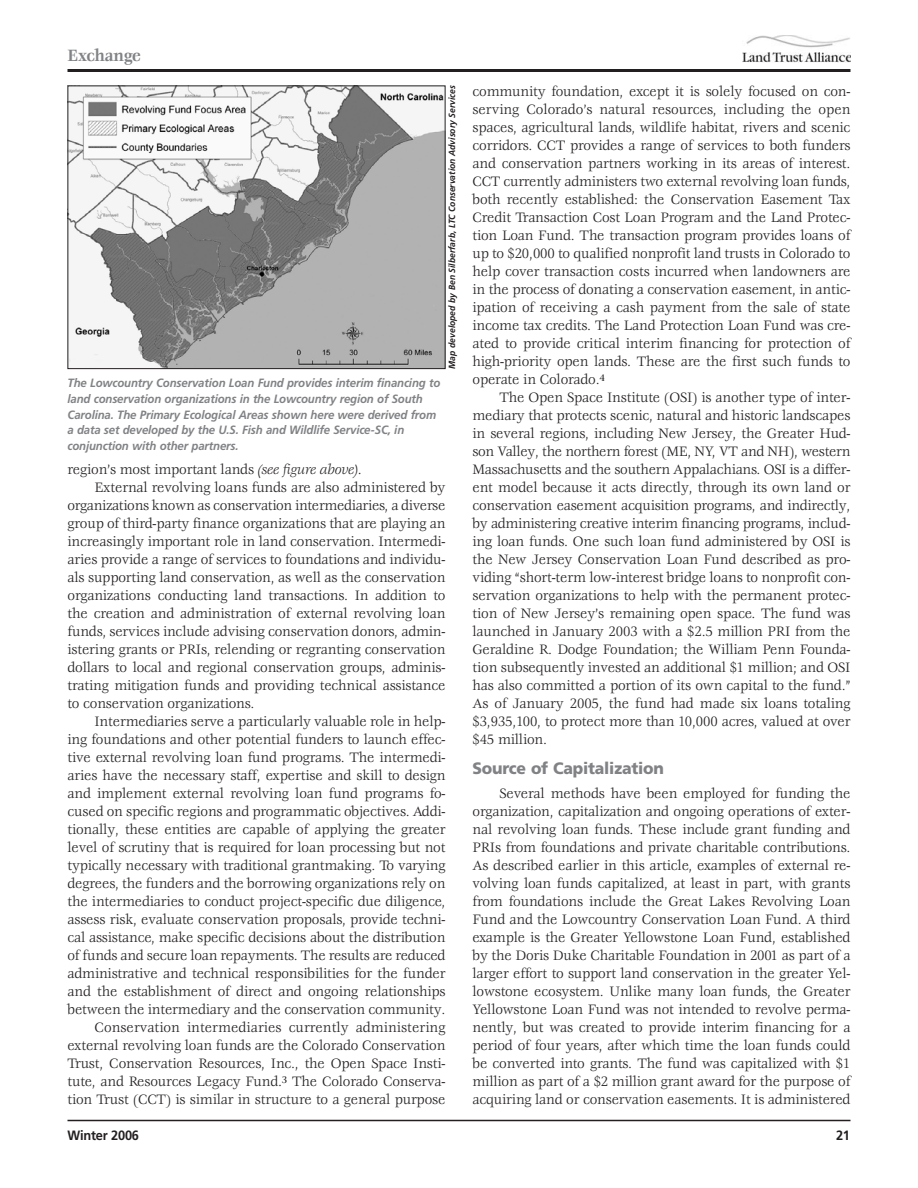
<style>
.page{position:relative;width:918px;height:1188px;background:#fff}
.page>*{position:absolute;margin:0;border:0;box-sizing:border-box;transform-origin:0 0}
.t1{font:700 18px "Veljovic";letter-spacing:-.015em;color:#808285;scale:.9 1}
.t2{font:900 16.5px "Frutiger";letter-spacing:-.01em;color:#808285;scale:.95 1}
.t3{font:15px/18px "Veljovic";letter-spacing:-.01em;color:#231f20;text-align:justify;scale:.95 1}
.t4{font:700 13.5px "Frutiger";letter-spacing:-.015em;color:#231f20;scale:.95 1}
.t5{font:italic 700 12px/15.8px "Frutiger";letter-spacing:-.01em;color:#808285;scale:.95 1}
.t6{font:italic 700 9px "Frutiger";color:#231f20;scale:.95 1}
.s1{font-style:italic}
</style>
<div class="page">
<img style="left:742px;top:35px;width:108px;height:28px">
<hr style="left:68px;top:69px;width:782px;height:3px;background:#231f20">
<hr style="left:68px;top:1120px;width:782px;height:1px;background:#231f20">
<img style="left:70px;top:88px;width:374px;height:279px">
<div style="left:68px;top:86px;width:378px;height:283px;border:1px solid #231f20"></div>
<p class="t1" style="left:68px;top:48px;width:83px">Exchange</p>
<p class="t5" style="left:68px;top:376px;width:394px">The Lowcountry Conservation Loan Fund provides interim financing to land conservation organizations in the Lowcountry region of South Carolina. The Primary Ecological Areas shown here were derived from a data set developed by the U.S. Fish and Wildlife Service-SC, in conjunction with other partners.</p>
<p class="t6" style="left:448px;top:369px;width:300px;rotate:-90deg">Map developed by Ben Silberfarb, LTC Conservation Advisory Services</p>
<p class="t3" style="left:68px;top:461px;width:311px">region’s most important lands <span class="s1">(see figure above)</span>.</p>
<p class="t3" style="left:94px;top:479px;width:371px">External revolving loans funds are also administered by</p>
<p class="t3" style="left:68px;top:497px;width:399px">organizations known as conservation intermediaries, a diverse</p>
<p class="t3" style="left:68px;top:515px;width:399px">group of third-party finance organizations that are playing an</p>
<p class="t3" style="left:68px;top:533px;width:399px">increasingly important role in land conservation. Intermedi-</p>
<p class="t3" style="left:68px;top:551px;width:399px">aries provide a range of services to foundations and individu-</p>
<p class="t3" style="left:68px;top:569px;width:399px">als supporting land conservation, as well as the conservation</p>
<p class="t3" style="left:68px;top:587px;width:399px">organizations conducting land transactions. In addition to</p>
<p class="t3" style="left:68px;top:605px;width:399px">the creation and administration of external revolving loan</p>
<p class="t3" style="left:68px;top:623px;width:399px">funds, services include advising conservation donors, admin-</p>
<p class="t3" style="left:68px;top:641px;width:399px">istering grants or PRIs, relending or regranting conservation</p>
<p class="t3" style="left:68px;top:659px;width:399px">dollars to local and regional conservation groups, adminis-</p>
<p class="t3" style="left:68px;top:677px;width:399px">trating mitigation funds and providing technical assistance</p>
<p class="t3" style="left:68px;top:695px;width:198px">to conservation organizations.</p>
<p class="t3" style="left:94px;top:713px;width:371px">Intermediaries serve a particularly valuable role in help-</p>
<p class="t3" style="left:68px;top:731px;width:399px">ing foundations and other potential funders to launch effec-</p>
<p class="t3" style="left:68px;top:749px;width:399px">tive external revolving loan fund programs. The intermedi-</p>
<p class="t3" style="left:68px;top:767px;width:399px">aries have the necessary staff, expertise and skill to design</p>
<p class="t3" style="left:68px;top:785px;width:399px">and implement external revolving loan fund programs fo-</p>
<p class="t3" style="left:68px;top:803px;width:399px">cused on specific regions and programmatic objectives. Addi-</p>
<p class="t3" style="left:68px;top:821px;width:399px">tionally, these entities are capable of applying the greater</p>
<p class="t3" style="left:68px;top:839px;width:399px">level of scrutiny that is required for loan processing but not</p>
<p class="t3" style="left:68px;top:857px;width:399px">typically necessary with traditional grantmaking. To varying</p>
<p class="t3" style="left:68px;top:875px;width:399px">degrees, the funders and the borrowing organizations rely on</p>
<p class="t3" style="left:68px;top:893px;width:399px">the intermediaries to conduct project-specific due diligence,</p>
<p class="t3" style="left:68px;top:911px;width:399px">assess risk, evaluate conservation proposals, provide techni-</p>
<p class="t3" style="left:68px;top:929px;width:399px">cal assistance, make specific decisions about the distribution</p>
<p class="t3" style="left:68px;top:947px;width:399px">of funds and secure loan repayments. The results are reduced</p>
<p class="t3" style="left:68px;top:965px;width:399px">administrative and technical responsibilities for the funder</p>
<p class="t3" style="left:68px;top:983px;width:399px">and the establishment of direct and ongoing relationships</p>
<p class="t3" style="left:68px;top:1001px;width:399px">between the intermediary and the conservation community.</p>
<p class="t3" style="left:94px;top:1019px;width:371px">Conservation intermediaries currently administering</p>
<p class="t3" style="left:68px;top:1037px;width:399px">external revolving loan funds are the Colorado Conservation</p>
<p class="t3" style="left:68px;top:1055px;width:399px">Trust, Conservation Resources, Inc., the Open Space Insti-</p>
<p class="t3" style="left:68px;top:1073px;width:399px">tute, and Resources Legacy Fund.<sup>3</sup> The Colorado Conserva-</p>
<p class="t3" style="left:67px;top:1091px;width:399px">tion Trust (CCT) is similar in structure to a general purpose</p>
<p class="t3" style="left:472px;top:83px;width:399px">community foundation, except it is solely focused on con&shy;serving Colorado’s natural resources, including the open spaces, agricultural lands, wildlife habitat, rivers and scenic corridors. CCT provides a range of services to both funders and conservation partners working in its areas of interest.<br>CCT currently administers two external revolving loan funds, both recently established: the Conservation Easement Tax Credit Transaction Cost Loan Program and the Land Protec&shy;tion Loan Fund. The transaction program provides loans of up to $20,000 to qualified nonprofit land trusts in Colorado to help cover transaction costs incurred when landowners are in the process of donating a conservation easement, in antic&shy;ipation of receiving a cash payment from the sale of state income tax credits. The Land Protection Loan Fund was cre&shy;ated to provide critical interim financing for protection of high-priority open lands. These are the first such funds to operate in Colorado.<sup>4</sup></p>
<p class="t3" style="left:473px;top:389px;width:399px;text-indent:27px">The Open Space Institute (OSI) is another type of inter&shy;mediary that protects scenic, natural and historic landscapes in several regions, including New Jersey, the Greater Hud&shy;son Valley, the northern forest (ME, NY, VT and NH), western Massachusetts and the southern Appalachians. OSI is a differ&shy;ent model because it acts directly, through its own land or conservation easement acquisition programs, and indirectly, by administering creative interim financing programs, includ&shy;ing loan funds. One such loan fund administered by OSI is the New Jersey Conservation Loan Fund described as pro&shy;viding “short-term low-interest bridge loans to nonprofit con&shy;servation organizations to help with the permanent protec&shy;tion of New Jersey’s remaining open space. The fund was launched in January 2003 with a $2.5 million PRI from the Geraldine R. Dodge Foundation; the William Penn Founda&shy;tion subsequently invested an additional $1 million; and OSI has also committed a portion of its own capital to the fund.” As of January 2005, the fund had made six loans totaling $3,935,100, to protect more than 10,000 acres, valued at over $45 million.</p>
<p class="t2" style="left:472px;top:762px;width:203px">Source of Capitalization</p>
<p class="t3" style="left:473px;top:785px;width:399px;text-indent:27px">Several methods have been employed for funding the organization, capitalization and ongoing operations of exter&shy;nal revolving loan funds. These include grant funding and PRIs from foundations and private charitable contributions.<br>As described earlier in this article, examples of external re&shy;volving loan funds capitalized, at least in part, with grants from foundations include the Great Lakes Revolving Loan Fund and the Lowcountry Conservation Loan Fund. A third example is the Greater Yellowstone Loan Fund, established by the Doris Duke Charitable Foundation in 2001 as part of a larger effort to support land conservation in the greater Yel&shy;lowstone ecosystem. Unlike many loan funds, the Greater Yellowstone Loan Fund was not intended to revolve perma&shy;nently, but was created to provide interim financing for a period of four years, after which time the loan funds could be converted into grants. The fund was capitalized with $1 million as part of a $2 million grant award for the purpose of acquiring land or conservation easements. It is administered</p>
<p class="t4" style="left:68px;top:1130px;width:77px">Winter 2006</p>
<p class="t4" style="left:836px;top:1130px;width:16px">21</p>
</div>
